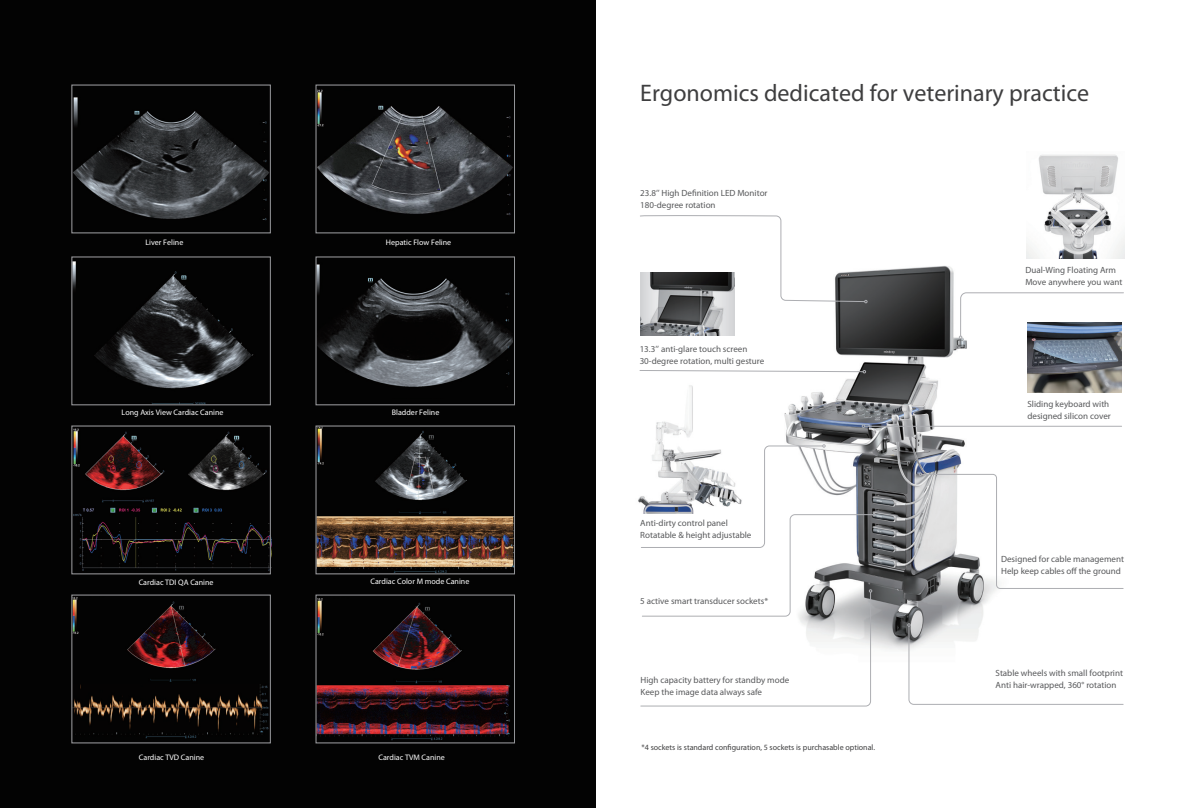
<style>
.page{position:relative;width:1191px;height:808px;background:#fff}
.page>*{position:absolute;margin:0;border:0;box-sizing:border-box;transform-origin:0 0}
.t1{font:24px "Myriad Pro";color:#3e3e3f}
.t2{font:9px/12px "Myriad Pro";color:#58595b}
.t3{font:8px "Myriad Pro";color:#fff}
.t4{font:8px "Myriad Pro";color:#3e3e3f}
</style>
<div class="page">
<div style="left:0;top:0;width:596px;height:808px;background:#030303"></div>
<img style="left:74px;top:428px;width:195px;height:143px">
<img style="left:784px;top:266px;width:245px;height:385px">
<svg style="left:960px;top:243px;width:164px;height:93px"></svg>
<hr style="left:864px;top:426px;width:257px;height:1px;background:#adaeb2">
<svg style="left:640px;top:215px;width:227px;height:88px"></svg>
<svg style="left:639px;top:370px;width:227px;height:3px"></svg>
<svg style="left:640px;top:444px;width:235px;height:263px"></svg>
<svg style="left:907px;top:623px;width:216px;height:82px"></svg>
<svg style="left:919px;top:473px;width:204px;height:116px"></svg>
<svg style="left:640px;top:273px;width:94px;height:62px;background:#797a7b"></svg>
<img style="left:1028px;top:322px;width:93px;height:70px">
<img style="left:1027px;top:154px;width:97px;height:105px">
<img style="left:638px;top:385px;width:114px;height:129px">
<img style="left:74px;top:97px;width:195px;height:124px">
<img style="left:318px;top:89px;width:195px;height:126px">
<img style="left:71px;top:256px;width:199px;height:149px">
<img style="left:318px;top:264px;width:195px;height:123px">
<img style="left:318px;top:428px;width:195px;height:144px">
<img style="left:74px;top:597px;width:195px;height:141px">
<img style="left:318px;top:598px;width:192px;height:143px">
<div style="left:72px;top:85px;width:199px;height:148px;border:1px solid #939598"></div>
<div style="left:316px;top:85px;width:199px;height:148px;border:1px solid #939598"></div>
<div style="left:72px;top:257px;width:199px;height:148px;border:1px solid #939598"></div>
<div style="left:316px;top:257px;width:199px;height:148px;border:1px solid #939598"></div>
<div style="left:72px;top:426px;width:199px;height:148px;border:1px solid #939598"></div>
<div style="left:316px;top:426px;width:199px;height:148px;border:1px solid #939598"></div>
<div style="left:72px;top:595px;width:199px;height:148px;border:1px solid #939598"></div>
<div style="left:316px;top:595px;width:199px;height:148px;border:1px solid #939598"></div>
<p class="t3" style="left:145px;top:238px;width:39px">Liver Feline</p>
<p class="t3" style="left:386px;top:238px;width:67px">Hepatic Flow Feline</p>
<p class="t3" style="left:122px;top:408px;width:103px">Long Axis View Cardiac Canine</p>
<p class="t3" style="left:392px;top:408px;width:49px">Bladder Feline</p>
<p class="t3" style="left:139px;top:578px;width:76px">Cardiac TDI QA Canine</p>
<p class="t3" style="left:370px;top:577px;width:100px">Cardiac Color M mode Canine</p>
<p class="t3" style="left:139px;top:752px;width:67px">Cardiac TVD Canine</p>
<p class="t3" style="left:378px;top:752px;width:68px">Cardiac TVM Canine</p>
<h1 class="t1" style="left:640px;top:80px;width:450px">Ergonomics dedicated for veterinary practice</h1>
<p class="t2" style="left:640px;top:188px;width:129px">23.8’’ High Definition LED Monitor<br>180-degree rotation</p>
<p class="t2" style="left:639px;top:343px;width:126px">13.3’’ anti-glare touch screen<br>30-degree rotation, multi gesture</p>
<p class="t2" style="left:640px;top:518px;width:113px">Anti-dirty control panel<br>Rotatable &amp; height adjustable</p>
<p class="t2" style="left:640px;top:595px;width:129px">5 active smart transducer sockets*</p>
<p class="t2" style="left:640px;top:674px;width:150px">High capacity battery for standby mode<br>Keep the image data always safe</p>
<p class="t4" style="left:641px;top:743px;width:235px">*4 sockets is standard configuration, 5 sockets is purchasable optional.</p>
<p class="t2" style="left:1025px;top:264px;width:98px">Dual-Wing Floating Arm<br>Move anywhere you want</p>
<p class="t2" style="left:1027px;top:398px;width:85px">Sliding keyboard with designed silicon cover</p>
<p class="t2" style="left:1001px;top:553px;width:124px">Designed for cable management<br>Help keep cables off the ground</p>
<p class="t2" style="left:995px;top:667px;width:129px">Stable wheels with small footprint<br>Anti hair-wrapped, 360° rotation</p>
</div>
